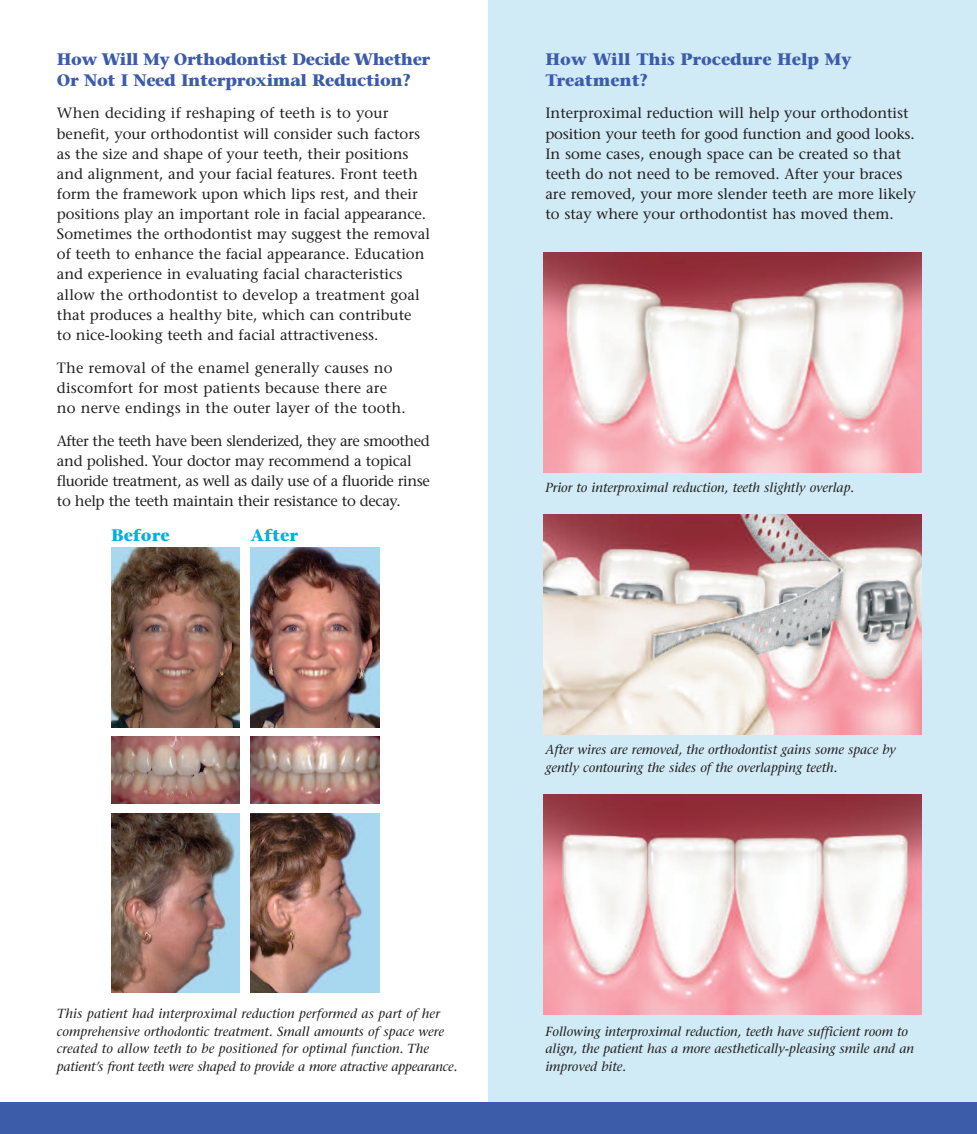
<style>
.page{position:relative;width:977px;height:1134px;background:#fff}
.page>*{position:absolute;margin:0;border:0;box-sizing:border-box;transform-origin:0 0}
.t1{font:700 16.62px/21px "Stone Serif";letter-spacing:-.02em;color:#3c5caa}
.t2{font:700 16.62px "Stone Serif";color:#00b1dc}
.t3{font:14.88px/20.1px "Stone Serif";color:#231f20}
.t4{font:14.88px/20.1px "Stone Serif";letter-spacing:-.025em;color:#231f20}
.t5{font:italic 13.12px/17.5px "Stone Serif";color:#231f20}
</style>
<div class="page">
<div style="left:488px;top:0;width:488px;height:1134px;background:#d0ebf6"></div>
<img style="left:543px;top:794px;width:378px;height:221px">
<img style="left:543px;top:252px;width:378px;height:220px">
<img style="left:543px;top:514px;width:378px;height:221px">
<img style="left:111px;top:548px;width:129px;height:179px">
<img style="left:111px;top:813px;width:129px;height:180px">
<img style="left:251px;top:813px;width:128px;height:180px">
<img style="left:251px;top:548px;width:128px;height:179px">
<img style="left:111px;top:736px;width:129px;height:68px">
<img style="left:250px;top:736px;width:129px;height:68px">
<div style="left:0;top:1102px;width:488px;height:32px;background:#3c5caa"></div>
<div style="left:488px;top:1102px;width:488px;height:32px;background:#3c5caa"></div>
<p class="t1" style="left:57px;top:50px;width:375px">How Will My Orthodontist Decide Whether<br>Or Not I Need Interproximal Reduction?</p>
<p class="t3" style="left:57px;top:105px;width:374px">When deciding if reshaping of teeth is to your benefit, your orthodontist will consider such factors as the size and shape of your teeth, their positions and alignment, and your facial features. Front teeth form the framework upon which lips rest, and their positions play an important role in facial appearance.<br>Sometimes the orthodontist may suggest the removal of teeth to enhance the facial appearance. Education and experience in evaluating facial characteristics allow the orthodontist to develop a treatment goal that produces a healthy bite, which can contribute<br>to nice-looking teeth and facial attractiveness.</p>
<p class="t3" style="left:57px;top:359px;width:350px">The removal of the enamel generally causes no discomfort for most patients because there are no nerve endings in the outer layer of the tooth.</p>
<p class="t4" style="left:57px;top:432px;width:374px">After the teeth have been slenderized, they are smoothed and polished. Your doctor may recommend a topical fluoride treatment, as well as daily use of a fluoride rinse to help the teeth maintain their resistance to decay.</p>
<p class="t2" style="left:111px;top:529px;width:60px">Before</p>
<p class="t2" style="left:251px;top:529px;width:49px">After</p>
<p class="t1" style="left:545px;top:50px;width:308px">How Will This Procedure Help My<br>Treatment?</p>
<p class="t3" style="left:545px;top:105px;width:372px">Interproximal reduction will help your orthodontist position your teeth for good function and good looks.<br>In some cases, enough space can be created so that teeth do not need to be removed. After your braces are removed, your more slender teeth are more likely to stay where your orthodontist has moved them.</p>
<p class="t5" style="left:545px;top:480px;width:310px">Prior to interproximal reduction, teeth slightly overlap.</p>
<p class="t5" style="left:545px;top:742px;width:352px">After wires are removed, the orthodontist gains some space by gently contouring the sides of the overlapping teeth.</p>
<p class="t5" style="left:57px;top:1006px;width:402px">This patient had interproximal reduction performed as part of her comprehensive orthodontic treatment. Small amounts of space were created to allow teeth to be positioned for optimal function. The patient’s front teeth were shaped to provide a more atractive appearance.</p>
<p class="t5" style="left:545px;top:1024px;width:370px">Following interproximal reduction, teeth have sufficient room to align, the patient has a more aesthetically-pleasing smile and an improved bite.</p>
</div>
